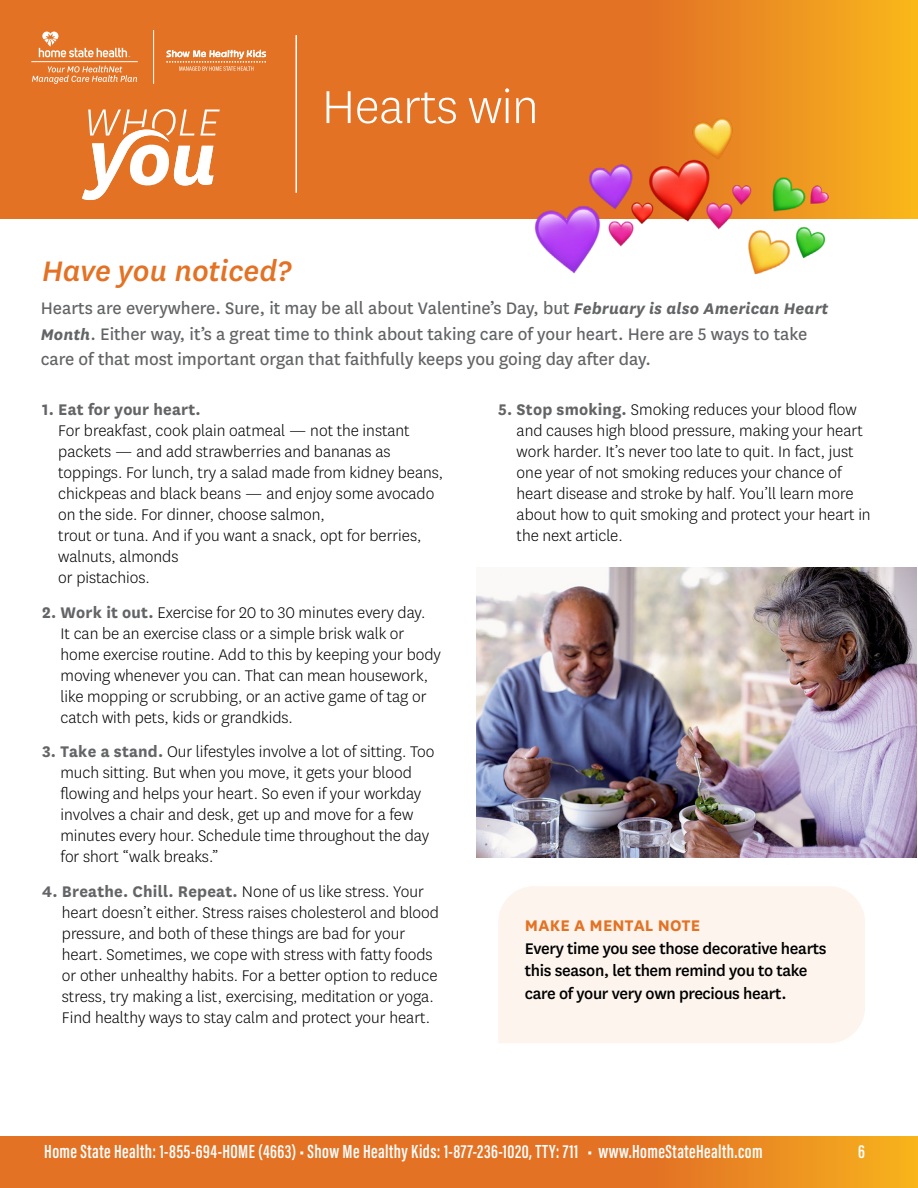
<style>
.page{position:relative;width:918px;height:1188px;background:#fff}
.page>*{position:absolute;margin:0;border:0;box-sizing:border-box;transform-origin:0 0}
.t1{font:54px "Centene Sans Light 2";letter-spacing:-.01em;color:#fff}
.t2{font:italic 500 33px "Centene Sans";color:#e37224}
.t3{font:19.5px/25.5px "Centene Sans";color:#636466}
.t4{font:600 19.5px "Acumin Pro Extra Cond";letter-spacing:.02em;color:#fff}
.t5{font:18px/21px "Centene Sans Light 2";color:#000}
.t6{font:500 18px/22.5px "Centene Sans";letter-spacing:-.02em;color:#000}
.t7{font:700 18px "Centene Sans";letter-spacing:.01em;color:#e37224}
.s1{font-weight:700;font-style:italic;font-size:18px}
.s2{font-family:"Centene Sans";font-weight:700;color:#636466}
</style>
<div class="page">
<svg style="left:0;top:0;width:918px;height:218px;background:#e67c22"></svg>
<svg style="left:166px;top:50px;width:100px;height:21px;background:#ea985f"></svg>
<hr style="left:153px;top:30px;width:1px;height:54px;background:#fff">
<svg style="left:32px;top:66px;width:105px;height:18px;background:#e88e4f"></svg>
<hr style="left:31px;top:61px;width:107px;height:1px;background:#fff">
<svg style="left:39px;top:32px;width:91px;height:26px;background:#e88c4d"></svg>
<svg style="left:0;top:1136px;width:918px;height:52px;background:#e57b23"></svg>
<svg style="left:82px;top:109px;width:138px;height:91px"></svg>
<hr style="left:296px;top:35px;width:1px;height:158px;background:#fff">
<div style="left:498px;top:886px;width:367px;height:157px;background:#fdf4ed"></div>
<img style="left:476px;top:567px;width:441px;height:289px">
<img style="left:534px;top:117px;width:295px;height:157px">
<h2 class="t1" style="left:322px;top:73px;width:218px">Hearts win</h2>
<h3 class="t2" style="left:42px;top:249px;width:251px">Have you noticed?</h3>
<p class="t3" style="left:41px;top:295px;width:789px">Hearts are everywhere. Sure, it may be all about Valentine’s Day, but <span class="s1">February is also American Heart<br>Month</span>. Either way, it’s a great time to think about taking care of your heart. Here are 5 ways to take care of that most important organ that faithfully keeps you going day after day.</p>
<p class="t5" style="left:58px;top:399px;width:387px;text-indent:-16px"><span class="s2">1. Eat for your heart.<br></span>For breakfast, cook plain oatmeal — not the instant packets — and add strawberries and bananas as toppings. For lunch, try a salad made from kidney beans, chickpeas and black beans — and enjoy some avocado on the side. For dinner, choose salmon,<br>trout or tuna. And if you want a snack, opt for berries, walnuts, almonds<br>or pistachios.</p>
<p class="t5" style="left:61px;top:601px;width:382px;text-indent:-18px"><span class="s2">2. Work it out.</span> Exercise for 20 to 30 minutes every day.<br>It can be an exercise class or a simple brisk walk or home exercise routine. Add to this by keeping your body moving whenever you can. That can mean housework, like mopping or scrubbing, or an active game of tag or catch with pets, kids or grandkids.</p>
<p class="t5" style="left:60px;top:741px;width:376px;text-indent:-18px"><span class="s2">3. Take a stand.</span> Our lifestyles involve a lot of sitting. Too much sitting. But when you move, it gets your blood flowing and helps your heart. So even if your workday involves a chair and desk, get up and move for a few minutes every hour. Schedule time throughout the day for short “walk breaks.”</p>
<p class="t5" style="left:62px;top:880px;width:379px;text-indent:-20px"><span class="s2">4. Breathe. Chill. Repeat.</span> None of us like stress. Your heart doesn’t either. Stress raises cholesterol and blood pressure, and both of these things are bad for your heart. Sometimes, we cope with stress with fatty foods or other unhealthy habits. For a better option to reduce stress, try making a list, exercising, meditation or yoga.<br>Find healthy ways to stay calm and protect your heart.</p>
<p class="t5" style="left:517px;top:399px;width:356px;text-indent:-18px"><span class="s2">5. Stop smoking.</span> Smoking reduces your blood flow and causes high blood pressure, making your heart work harder. It’s never too late to quit. In fact, just one year of not smoking reduces your chance of heart disease and stroke by half. You’ll learn more about how to quit smoking and protect your heart in the next article.</p>
<h4 class="t7" style="left:525px;top:913px;width:177px">MAKE A MENTAL NOTE</h4>
<p class="t6" style="left:525px;top:936px;width:303px">Every time you see those decorative hearts this season, let them remind you to take care of your very own precious heart.</p>
<p class="t4" style="left:44px;top:1139px;width:720px">Home State Health: 1-855-694-HOME (4663) • Show Me Healthy Kids: 1-877-236-1020, TTY: 711 • www.HomeStateHealth.com</p>
<p class="t4" style="left:858px;top:1139px;width:8px">6</p>
</div>
